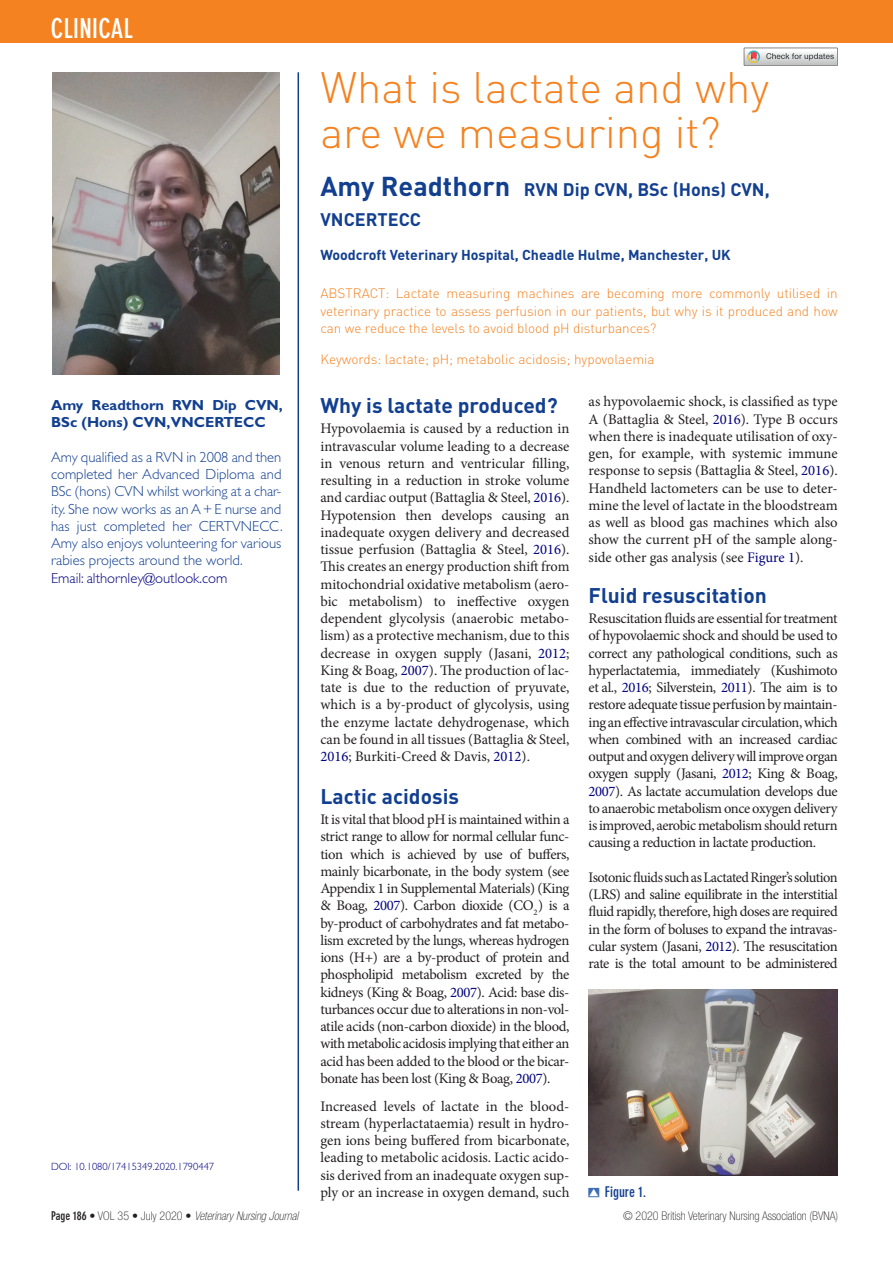
<style>
.page{position:relative;width:893px;height:1263px;background:#fff}
.page>*{position:absolute;margin:0;border:0;box-sizing:border-box;transform-origin:0 0}
.t1{font:300 43.5px/45px "DIN";color:#f58220}
.t2{font:700 condensed 27px "DIN Neuzeit Grotesk Std";color:#fff}
.t3{font:700 21px "DIN";color:#123f90}
.t4{font:700 18px/30px "DIN";color:#123f90}
.t5{font:14.7px/17.2px "Minion Pro";letter-spacing:-.015em;color:#231f20;text-align:justify}
.t6{font:300 14.7px/17.2px "Gill Sans Std";color:#123f90;text-align:justify}
.t7{font:700 14.7px/17.2px "Gill Sans Std";color:#123f90}
.t8{font:300 14.7px "Gill Sans Std";color:#000080}
.t9{font:700 condensed 14.7px "DIN Neuzeit Grotesk Std";color:#123f90}
.t10{font:700 14.25px "DIN";color:#123f90}
.t11{font:300 13.5px/17.2px "DIN";color:#f58220;text-align:justify}
.t12{font:italic 100 condensed 12px "Helvetica Neue LT Std";color:#231f20}
.t13{font:100 condensed 12px "Helvetica Neue LT Std";color:#231f20}
.t14{font:300 10.5px "Gill Sans Std";color:#000080}
.s1{font-size:27px}
.s2{color:#000080}
.s3{font-family:"DIN Neuzeit Grotesk Std";font-weight:700;font-style:normal}
.s4{font-style:normal}
</style>
<div class="page">
<div style="left:0;top:0;width:893px;height:43px;background:#f58220"></div>
<hr style="left:298px;top:72px;width:1px;height:1119px;background:#123f90">
<img style="left:53px;top:72px;width:227px;height:303px">
<div style="left:744px;top:48px;width:94px;height:18px;border:1px solid #888688"></div>
<svg style="left:744px;top:48px;width:93px;height:18px"></svg>
<img style="left:589px;top:989px;width:249px;height:187px">
<h2 class="t2" style="left:51px;top:13px;width:83px">CLINICAL</h2>
<p class="t7" style="left:51px;top:396px;width:233px">Amy Readthorn RVN Dip CVN,<br>BSc (Hons) CVN,VNCERTECC</p>
<p class="t6" style="left:51px;top:448px;width:233px">Amy qualified as a RVN in 2008 and then completed her Advanced Diploma and BSc (hons) CVN whilst working at a char&shy;ity. She now works as an A+E nurse and has just completed her CERTVNECC.<br>Amy also enjoys volunteering for various rabies projects around the world.</p>
<p class="t8" style="left:51px;top:569px;width:178px">Email: althornley@outlook.com</p>
<p class="t14" style="left:51px;top:1161px;width:165px">DOI: 10.1080/17415349.2020.1790447</p>
<h1 class="t1" style="left:320px;top:65px;width:450px">What is lactate and why are we measuring it?</h1>
<p class="t4" style="left:320px;top:174px;width:451px"><span class="s1">Amy Readthorn</span> RVN Dip CVN, BSc (Hons) CVN,<br>VNCERTECC</p>
<p class="t10" style="left:320px;top:246px;width:412px">Woodcroft Veterinary Hospital, Cheadle Hulme, Manchester, UK</p>
<p class="t11" style="left:320px;top:285px;width:519px">ABSTRACT: Lactate measuring machines are becoming more commonly utilised in veterinary practice to assess perfusion in our patients, but why is it produced and how can we reduce the levels to avoid blood pH disturbances?</p>
<p class="t11" style="left:320px;top:350px;width:336px">Keywords: lactate; pH; metabolic acidosis; hypovolaemia</p>
<h3 class="t3" style="left:320px;top:392px;width:239px">Why is lactate produced?</h3>
<p class="t5" style="left:320px;top:420px;width:251px">Hypovolaemia is caused by a reduction in intravascular volume leading to a decrease in venous return and ventricular filling, resulting in a reduction in stroke volume and cardiac output (Battaglia &amp; Steel, <span class="s2">2016</span>).<br>Hypotension then develops causing an inadequate oxygen delivery and decreased tissue perfusion (Battaglia &amp; Steel, <span class="s2">2016</span>).<br>This creates an energy production shift from mitochondrial oxidative metabolism (aero&shy;bic metabolism) to ineffective oxygen dependent glycolysis (anaerobic metabo&shy;lism) as a protective mechanism, due to this decrease in oxygen supply (Jasani, <span class="s2">2012</span>; King &amp; Boag, <span class="s2">2007</span>). The production of lac&shy;tate is due to the reduction of pryuvate, which is a by-product of glycolysis, using the enzyme lactate dehydrogenase, which can be found in all tissues (Battaglia &amp; Steel, <span class="s2">2016</span>; Burkiti-Creed &amp; Davis, <span class="s2">2012</span>).</p>
<h3 class="t3" style="left:320px;top:782px;width:140px">Lactic acidosis</h3>
<p class="t5" style="left:320px;top:811px;width:251px">It is vital that blood pH is maintained within a strict range to allow for normal cellular func&shy;tion which is achieved by use of buffers, mainly bicarbonate, in the body system (see Appendix 1 in Supplemental Materials) (King &amp; Boag, <span class="s2">2007</span>). Carbon dioxide (CO<sub>2</sub>) is a by-product of carbohydrates and fat metabo&shy;lism excreted by the lungs, whereas hydrogen ions (H+) are a by-product of protein and phospholipid metabolism excreted by the kidneys (King &amp; Boag, <span class="s2">2007</span>). Acid: base dis&shy;turbances occur due to alterations in non-vol&shy;atile acids (non-carbon dioxide) in the blood, with metabolic acidosis implying that either an acid has been added to the blood or the bicar&shy;bonate has been lost (King &amp; Boag, <span class="s2">2007</span>).</p>
<p class="t5" style="left:320px;top:1097px;width:251px">Increased levels of lactate in the blood&shy;stream (hyperlactataemia) result in hydro&shy;gen ions being buffered from bicarbonate, leading to metabolic acidosis. Lactic acido&shy;sis derived from an inadequate oxygen sup&shy;ply or an increase in oxygen demand, such</p>
<p class="t5" style="left:589px;top:393px;width:251px">as hypovolaemic shock, is classified as type A (Battaglia &amp; Steel, <span class="s2">2016</span>). Type B occurs when there is inadequate utilisation of oxy&shy;gen, for example, with systemic immune response to sepsis (Battaglia &amp; Steel, <span class="s2">2016</span>).<br>Handheld lactometers can be use to deter&shy;mine the level of lactate in the bloodstream as well as blood gas machines which also show the current pH of the sample along&shy;side other gas analysis (see <span class="s2">Figure 1</span>).</p>
<h3 class="t3" style="left:589px;top:581px;width:180px">Fluid resuscitation</h3>
<p class="t5" style="left:589px;top:610px;width:251px">Resuscitation fluids are essential for treatment of hypovolaemic shock and should be used to correct any pathological conditions, such as hyperlactatemia, immediately (Kushimoto et al., <span class="s2">2016</span>; Silverstein, <span class="s2">2011</span>). The aim is to restore adequate tissue perfusion by maintain&shy;ing an effective intravascular circulation, which when combined with an increased cardiac output and oxygen delivery will improve organ oxygen supply (Jasani, <span class="s2">2012</span>; King &amp; Boag, <span class="s2">2007</span>). As lactate accumulation develops due to anaerobic metabolism once oxygen delivery is improved, aerobic metabolism should return causing a reduction in lactate production.</p>
<p class="t5" style="left:589px;top:869px;width:251px">Isotonic fluids such as Lactated Ringer’s solution (LRS) and saline equilibrate in the interstitial fluid rapidly, therefore, high doses are required in the form of boluses to expand the intravas&shy;cular system (Jasani, <span class="s2">2012</span>). The resuscitation rate is the total amount to be administered</p>
<p class="t9" style="left:605px;top:1183px;width:43px">Figure 1.</p>
<p class="t12" style="left:51px;top:1209px;width:249px"><span class="s3">Page 186</span> <span class="s4">• VOL 35 • July 2020 •</span> Veterinary Nursing Journal</p>
<p class="t13" style="left:623px;top:1209px;width:217px">© 2020 British Veterinary Nursing Association (BVNA)</p>
</div>
